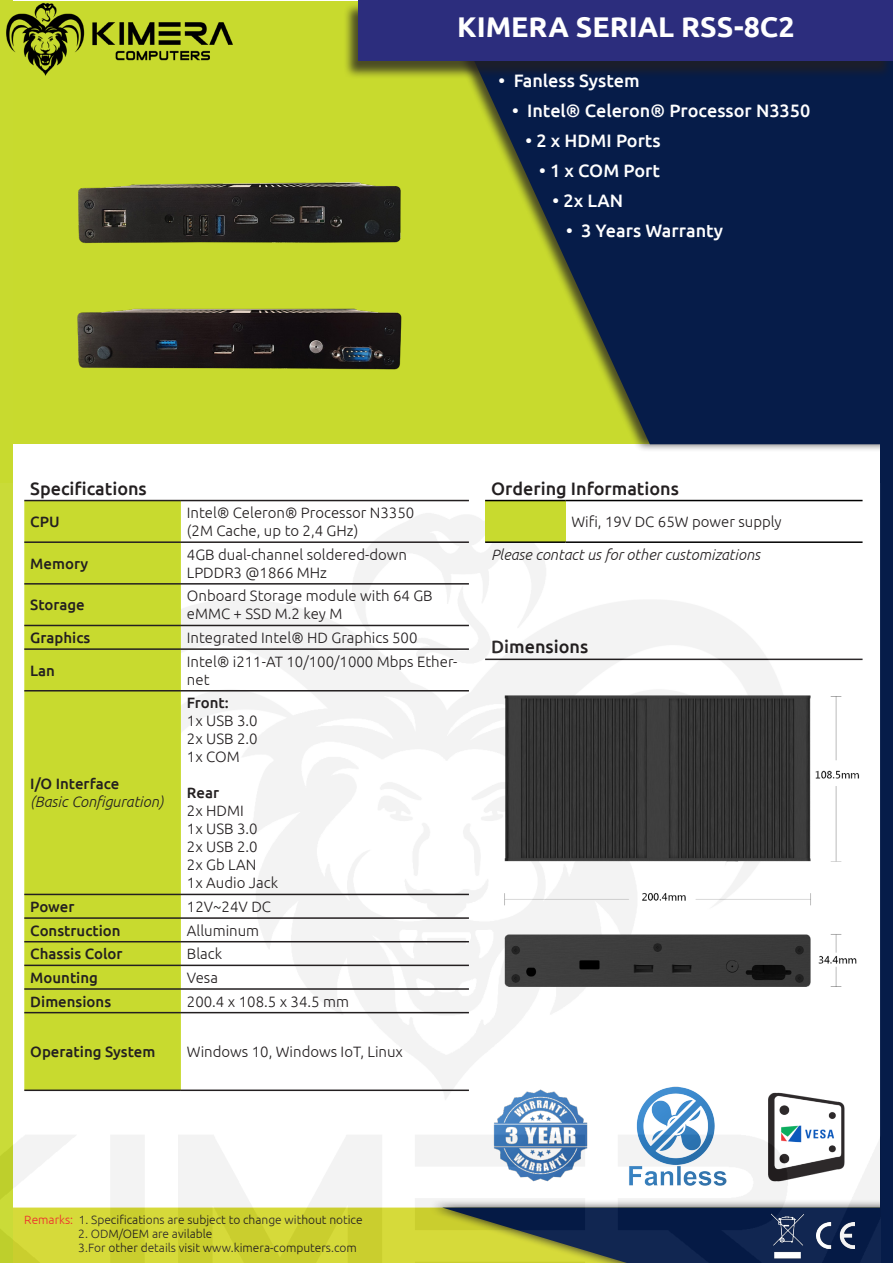
<style>
.page{position:relative;width:893px;height:1263px;background:#fff}
.page>*{position:absolute;margin:0;border:0;box-sizing:border-box;transform-origin:0 0}
.t1{font:700 28.5px "Ubuntu";color:#fff}
.t2{font:500 18px "Ubuntu";color:#fff}
.t3{font:500 18px "Ubuntu";color:#231f20}
.t4{font:300 15px/18px "Ubuntu";color:#231f20}
.t5{font:500 15px "Ubuntu";color:#231f20}
.t6{font:italic 300 15px "Ubuntu";color:#231f20}
.t7{font:300 12px "Ubuntu";color:#231f20}
.s1{color:#ee2123}
</style>
<div class="page">
<div style="left:1px;top:1px;width:891px;height:442px;background:#c8da2e"></div>
<div style="left:432px;top:0;width:461px;height:452px;background:#231f20;opacity:.75"></div>
<svg style="left:446px;top:79px;width:447px;height:365px;fill:#061c49"></svg>
<div style="left:343px;top:2px;width:550px;height:77px;background:#231f20;opacity:.75"></div>
<div style="left:359px;top:0;width:534px;height:61px;background:#2c2d7d"></div>
<div style="left:0;top:1px;width:12px;height:1262px;background:#c8da2f"></div>
<div style="left:881px;top:384px;width:12px;height:879px;background:#061c49"></div>
<img style="left:0;top:484px;width:880px;height:779px">
<img style="left:0;top:0;width:233px;height:76px">
<div style="left:485px;top:500px;width:80px;height:42px;background:#c8da2f"></div>
<hr style="left:485px;top:500px;width:80px;height:1px;background:#000">
<hr style="left:565px;top:500px;width:297px;height:1px;background:#000">
<hr style="left:485px;top:541px;width:80px;height:2px;background:#000">
<hr style="left:565px;top:541px;width:297px;height:2px;background:#000">
<div style="left:24px;top:501px;width:157px;height:588px;background:#c8da2f"></div>
<hr style="left:24px;top:500px;width:157px;height:1px;background:#231f20">
<hr style="left:181px;top:500px;width:288px;height:1px;background:#231f20">
<hr style="left:24px;top:541px;width:157px;height:2px;background:#231f20">
<hr style="left:181px;top:541px;width:288px;height:2px;background:#231f20">
<hr style="left:24px;top:583px;width:157px;height:2px;background:#231f20">
<hr style="left:181px;top:583px;width:288px;height:2px;background:#231f20">
<hr style="left:24px;top:625px;width:157px;height:1px;background:#231f20">
<hr style="left:181px;top:625px;width:288px;height:1px;background:#231f20">
<hr style="left:24px;top:648px;width:157px;height:2px;background:#231f20">
<hr style="left:181px;top:648px;width:288px;height:2px;background:#231f20">
<hr style="left:24px;top:690px;width:157px;height:1px;background:#231f20">
<hr style="left:181px;top:690px;width:288px;height:1px;background:#231f20">
<hr style="left:24px;top:894px;width:157px;height:1px;background:#231f20">
<hr style="left:181px;top:894px;width:288px;height:1px;background:#231f20">
<hr style="left:24px;top:917px;width:157px;height:2px;background:#231f20">
<hr style="left:181px;top:917px;width:288px;height:2px;background:#231f20">
<hr style="left:24px;top:941px;width:157px;height:1px;background:#231f20">
<hr style="left:181px;top:941px;width:288px;height:1px;background:#231f20">
<hr style="left:24px;top:964px;width:157px;height:2px;background:#231f20">
<hr style="left:181px;top:964px;width:288px;height:2px;background:#231f20">
<hr style="left:24px;top:988px;width:157px;height:2px;background:#231f20">
<hr style="left:181px;top:988px;width:288px;height:2px;background:#231f20">
<hr style="left:24px;top:1012px;width:157px;height:1px;background:#231f20">
<hr style="left:181px;top:1012px;width:288px;height:1px;background:#231f20">
<hr style="left:24px;top:1089px;width:157px;height:2px;background:#231f20">
<hr style="left:181px;top:1089px;width:288px;height:2px;background:#231f20">
<img style="left:78px;top:182px;width:323px;height:61px">
<img style="left:77px;top:308px;width:325px;height:62px">
<img style="left:488px;top:681px;width:374px;height:323px">
<p class="t1" style="left:457px;top:10px;width:339px">KIMERA SERIAL RSS-8C2</p>
<p class="t2" style="left:499px;top:70px;width:143px">• Fanless System</p>
<p class="t2" style="left:512px;top:100px;width:300px">• Intel® Celeron® Processor N3350</p>
<p class="t2" style="left:526px;top:130px;width:137px">• 2 x HDMI Ports</p>
<p class="t2" style="left:539px;top:160px;width:122px">• 1 x COM Port</p>
<p class="t2" style="left:553px;top:190px;width:72px">• 2x LAN</p>
<p class="t2" style="left:566px;top:220px;width:158px">• 3 Years Warranty</p>
<p class="t3" style="left:30px;top:477px;width:118px">Specifications</p>
<p class="t5" style="left:30px;top:512px;width:31px">CPU</p>
<p class="t4" style="left:187px;top:503px;width:229px">Intel® Celeron® Processor N3350 (2M Cache, up to 2,4 GHz)</p>
<p class="t5" style="left:30px;top:554px;width:59px">Memory</p>
<p class="t4" style="left:187px;top:545px;width:222px">4GB dual-channel soldered-down<br>LPDDR3 @1866 MHz</p>
<p class="t5" style="left:30px;top:596px;width:56px">Storage</p>
<p class="t4" style="left:187px;top:587px;width:247px">Onboard Storage module with 64 GB eMMC + SSD M.2 key M</p>
<p class="t5" style="left:30px;top:628px;width:62px">Graphics</p>
<p class="t4" style="left:187px;top:628px;width:232px">Integrated Intel® HD Graphics 500</p>
<p class="t5" style="left:30px;top:661px;width:26px">Lan</p>
<p class="t4" style="left:187px;top:652px;width:272px">Intel® i211-AT 10/100/1000 Mbps Ether&shy;net</p>
<p class="t5" style="left:30px;top:775px;width:91px">I/O Interface</p>
<p class="t6" style="left:30px;top:793px;width:135px">(Basic Configuration)</p>
<p class="t5" style="left:187px;top:694px;width:43px">Front:</p>
<p class="t4" style="left:187px;top:712px;width:72px">1x USB 3.0</p>
<p class="t4" style="left:187px;top:730px;width:72px">2x USB 2.0</p>
<p class="t4" style="left:187px;top:748px;width:54px">1x COM</p>
<p class="t5" style="left:187px;top:784px;width:34px">Rear</p>
<p class="t4" style="left:187px;top:802px;width:58px">2x HDMI</p>
<p class="t4" style="left:187px;top:820px;width:72px">1x USB 3.0</p>
<p class="t4" style="left:187px;top:838px;width:72px">2x USB 2.0</p>
<p class="t4" style="left:187px;top:856px;width:71px">2x Gb LAN</p>
<p class="t4" style="left:187px;top:874px;width:93px">1x Audio Jack</p>
<p class="t5" style="left:30px;top:897px;width:46px">Power</p>
<p class="t4" style="left:187px;top:897px;width:86px">12V~24V DC</p>
<p class="t5" style="left:30px;top:921px;width:92px">Construction</p>
<p class="t4" style="left:187px;top:921px;width:74px">Alluminum</p>
<p class="t5" style="left:30px;top:944px;width:94px">Chassis Color</p>
<p class="t4" style="left:187px;top:945px;width:37px">Black</p>
<p class="t5" style="left:30px;top:968px;width:69px">Mounting</p>
<p class="t4" style="left:187px;top:968px;width:33px">Vesa</p>
<p class="t5" style="left:30px;top:992px;width:82px">Dimensions</p>
<p class="t4" style="left:187px;top:992px;width:164px">200.4 x 108.5 x 34.5 mm</p>
<p class="t5" style="left:30px;top:1042px;width:127px">Operating System</p>
<p class="t4" style="left:187px;top:1042px;width:218px">Windows 10, Windows IoT, Linux</p>
<p class="t3" style="left:491px;top:477px;width:189px">Ordering Informations</p>
<p class="t4" style="left:571px;top:512px;width:212px">Wifi, 19V DC 65W power supply</p>
<p class="t6" style="left:491px;top:545px;width:271px">Please contact us for other customizations</p>
<p class="t3" style="left:491px;top:635px;width:99px">Dimensions</p>
<p class="t7" style="left:24px;top:1212px;width:340px"><span class="s1">Remarks:</span> 1. Specifications are subject to change without notice</p>
<p class="t7" style="left:78px;top:1226px;width:136px">2. ODM/OEM are avilable</p>
<p class="t7" style="left:78px;top:1241px;width:280px">3.For other details visit www.kimera-computers.com</p>
</div>
